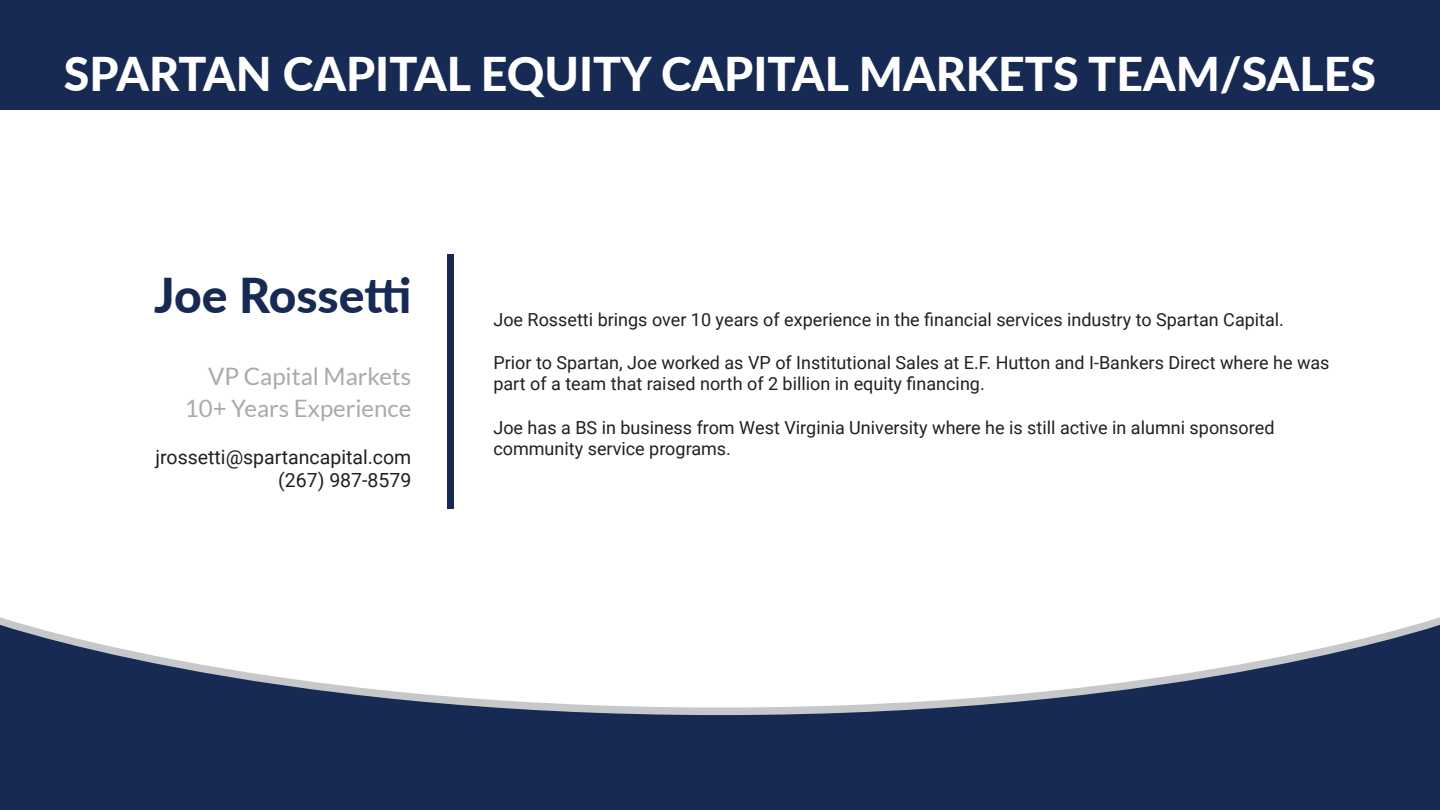
<style>
.page{position:relative;width:1440px;height:810px;background:#fff}
.page>*{position:absolute;margin:0;border:0;box-sizing:border-box;transform-origin:0 0}
.t1{font:800 48px "Lato";color:#172a54}
.t2{font:800 46.5px "Lato";color:#fff}
.t3{font:24px "Lato";color:#a9aaaa}
.t4{font:19.5px "Roboto";color:#231f20}
.t5{font:18px/21.6px "Roboto";color:#231f20}
.s1{color:#fff}
</style>
<div class="page">
<div style="left:0;top:0;width:1440px;height:110px;background:#172a54"></div>
<div style="left:447px;top:254px;width:7px;height:254px;background:#172a54"></div>
<svg style="left:0;top:620px;width:1440px;height:190px;fill:#172a54"></svg>
<p class="t2" style="left:64px;top:40px;width:1314px">SPARTAN CAPITAL EQUITY CAPITAL MARKETS TEAM/SALES</p>
<p class="t1" style="left:154px;top:260px;width:259px">Joe Rossetti</p>
<p class="t3" style="left:192px;top:363px;width:221px"><span class="s1">V</span>VP Capital Markets</p>
<p class="t3" style="left:185px;top:395px;width:228px">10+ Years Experience</p>
<p class="t4" style="left:156px;top:443px;width:257px">jrossetti@spartancapital.com</p>
<p class="t4" style="left:278px;top:467px;width:135px">(267) 987-8579</p>
<p class="t5" style="left:493px;top:308px;width:792px">Joe Rossetti brings over 10 years of experience in the financial services industry to Spartan Capital.</p>
<p class="t5" style="left:493px;top:351px;width:838px">Prior to Spartan, Joe worked as VP of Institutional Sales at E.F. Hutton and I-Bankers Direct where he was part of a team that raised north of 2 billion in equity financing.</p>
<p class="t5" style="left:493px;top:416px;width:783px">Joe has a BS in business from West Virginia University where he is still active in alumni sponsored community service programs.</p>
</div>
